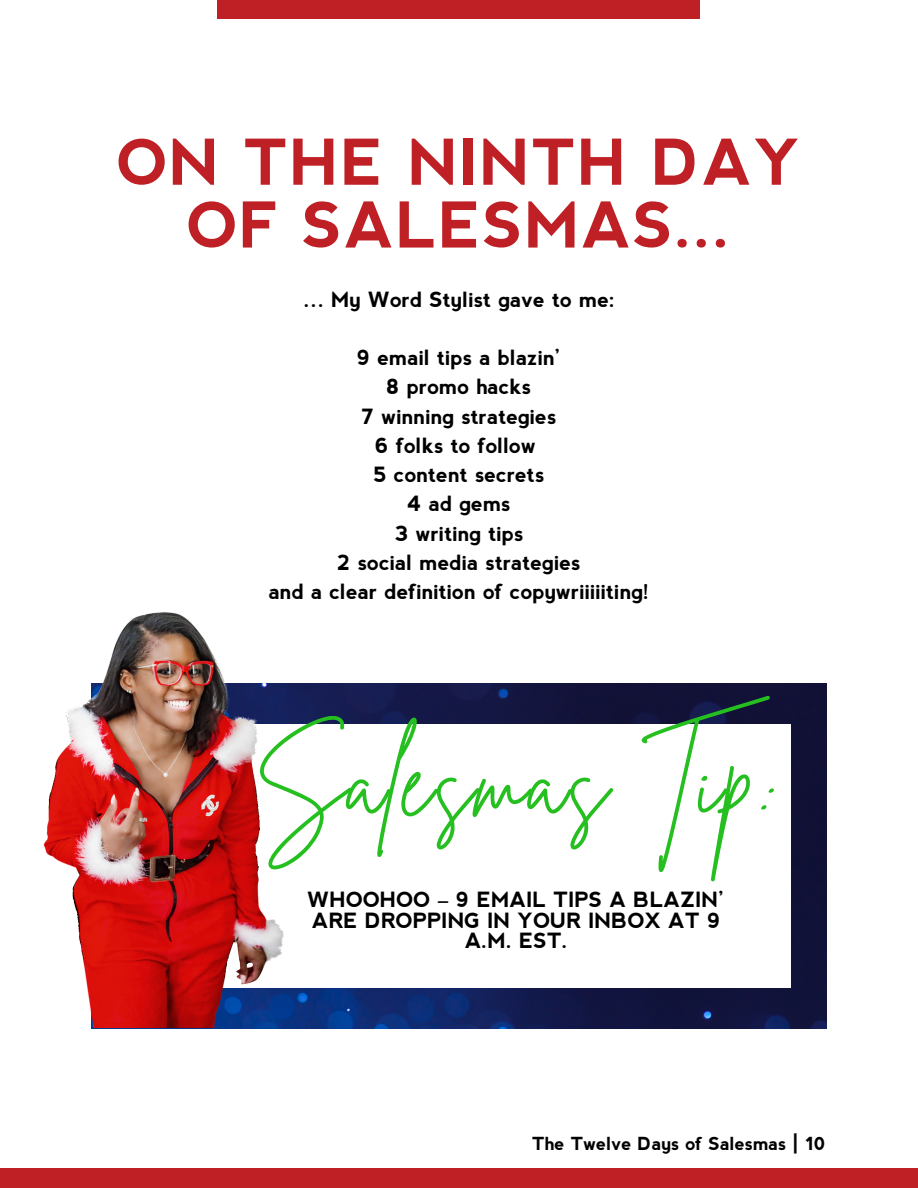
<style>
.page{position:relative;width:918px;height:1188px;background:#fff}
.page>*{position:absolute;margin:0;border:0;box-sizing:border-box;transform-origin:0 0}
.t1{font:98.55px "Brittany Signature";letter-spacing:.02em;color:#25bf20}
.t2{font:700 63px/62.8px "Nevis";letter-spacing:.02em;color:#bf2025;text-align:center}
.t3{font:700 21px/20.2px "Nevis";color:#000;text-align:center}
.t4{font:700 18px "Nevis";color:#000}
</style>
<div class="page">
<div style="left:218px;top:0;width:482px;height:19px;background:#bf2025"></div>
<div style="left:0;top:1168px;width:918px;height:20px;background:#bf2025"></div>
<img style="left:352px;top:683px;width:474px;height:345px">
<div style="left:128px;top:724px;width:662px;height:263px;background:#fff"></div>
<img style="left:43px;top:612px;width:309px;height:416px">
<p class="t2" style="left:117px;top:131px;width:685px">ON THE NINTH DAY<br>OF SALESMAS...</p>
<p class="t3" style="left:303px;top:289px;width:314px">… My Word Stylist gave to me:</p>
<p class="t3" style="left:357px;top:348px;width:206px">9 email tips a blazin’</p>
<p class="t3" style="left:387px;top:377px;width:146px">8 promo hacks</p>
<p class="t3" style="left:361px;top:406px;width:197px">7 winning strategies</p>
<p class="t3" style="left:375px;top:435px;width:163px">6 folks to follow</p>
<p class="t3" style="left:373px;top:465px;width:173px">5 content secrets</p>
<p class="t3" style="left:407px;top:494px;width:105px">4 ad gems</p>
<p class="t3" style="left:394px;top:523px;width:131px">3 writing tips</p>
<p class="t3" style="left:337px;top:552px;width:245px">2 social media strategies</p>
<p class="t3" style="left:269px;top:582px;width:382px">and a clear definition of copywriiiiiting!</p>
<p class="t1" style="left:254px;top:718px;width:526px">Salesmas Tip:</p>
<p class="t3" style="left:308px;top:890px;width:419px">WHOOHOO – 9 EMAIL TIPS A BLAZIN’<br>ARE DROPPING IN YOUR INBOX AT 9<br>A.M. EST.</p>
<p class="t4" style="left:532px;top:1133px;width:295px">The Twelve Days of Salesmas | 10</p>
</div>
